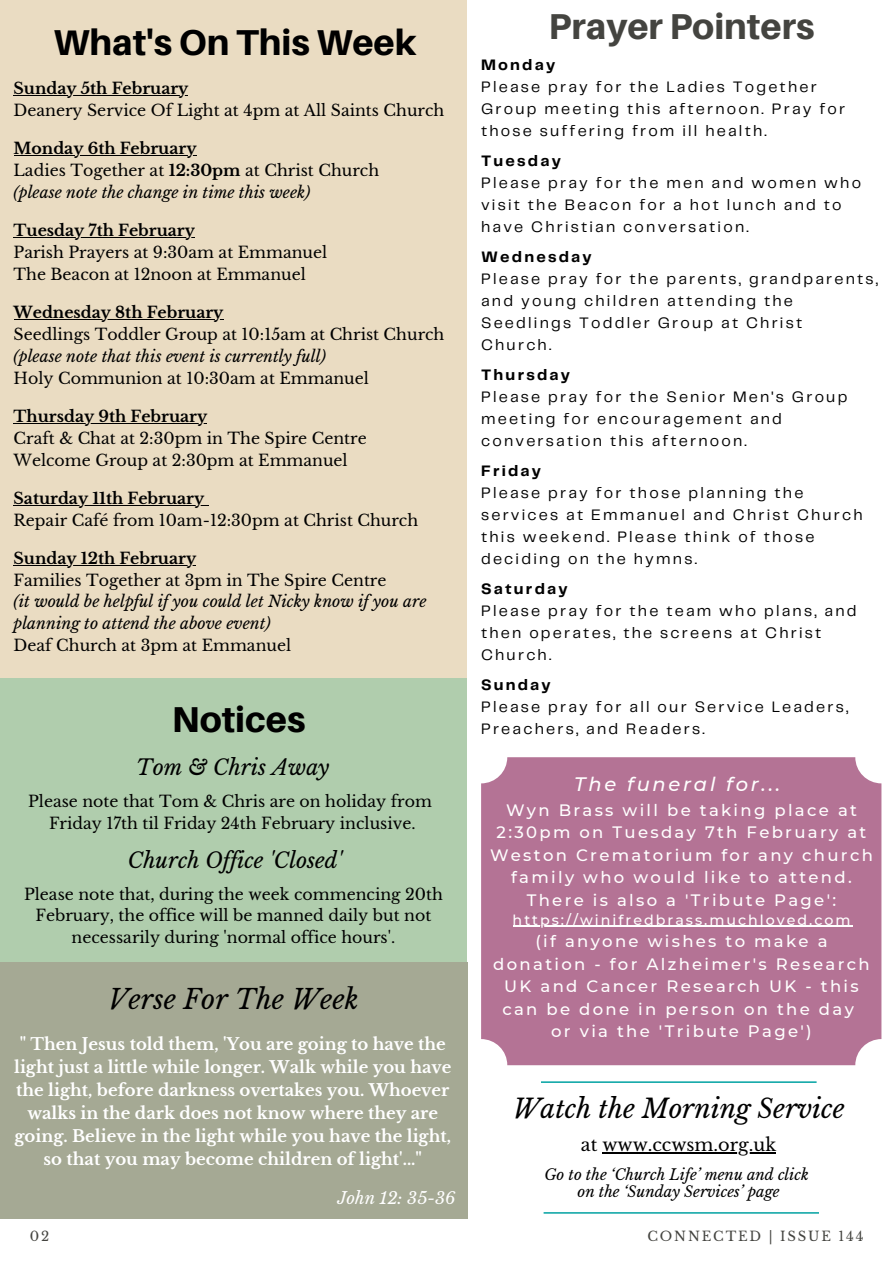
<style>
.page{position:relative;width:893px;height:1264px;background:#fff}
.page>*{position:absolute;margin:0;border:0;box-sizing:border-box;transform-origin:0 0}
.t1{font:800 36px "Aileron";color:#000}
.t2{font:800 36px "Aileron";color:#444440}
.t3{font:italic 27px "Libre Baskerville";color:#000}
.t4{font:italic 26.1px "Libre Baskerville";color:#000}
.t5{font:italic 21.3px "Libre Baskerville";color:#000}
.t6{font:italic 500 19.5px "Montserrat";letter-spacing:.14em;color:#fff}
.t7{font:17.7px "Libre Baskerville";color:#000}
.t8{font:500 16.5px/22.5px "Montserrat";letter-spacing:.14em;color:#fff;text-align:center}
.t9{font:700 16.5px/23px "Libre Baskerville";color:#fff;text-align:center}
.t10{font:italic 16.5px "Libre Baskerville";color:#fff}
.t11{font:15.75px/22px "Telegraf";letter-spacing:.14em;color:#000}
.t12{font:15.75px/21.3px "Libre Baskerville";color:#000}
.t13{font:italic 15.75px/22px "Libre Baskerville";color:#000}
.t14{font:700 15.75px "Libre Baskerville";color:#000}
.t15{font:700 15.75px "Telegraf";letter-spacing:.14em;color:#000}
.t16{font:italic 15px/17px "Libre Baskerville";color:#000;text-align:center}
.t17{font:500 14.25px "Montserrat";letter-spacing:.14em;color:#fff}
.t18{font:13.2px "Libre Baskerville";letter-spacing:.14em;color:#444440}
.s1{font-weight:700;font-style:normal}
.s2{font-style:normal}
</style>
<div class="page">
<div style="left:0;top:668px;width:467px;height:299px;background:#b0cdad"></div>
<div style="left:0;top:0;width:467px;height:678px;background:#eadcc2"></div>
<hr style="left:14px;top:95px;width:174px;height:1px;background:#000">
<hr style="left:14px;top:155px;width:182px;height:1px;background:#000">
<hr style="left:14px;top:237px;width:181px;height:1px;background:#000">
<hr style="left:14px;top:318px;width:209px;height:1px;background:#000">
<hr style="left:14px;top:422px;width:193px;height:1px;background:#000">
<hr style="left:14px;top:504px;width:190px;height:1px;background:#000">
<hr style="left:14px;top:564px;width:182px;height:1px;background:#000">
<div style="left:0;top:962px;width:468px;height:256px;background:#a5a994"></div>
<svg style="left:543px;top:1212px;width:276px;height:1px"></svg>
<hr style="left:602px;top:1152px;width:174px;height:1px;background:#000">
<svg style="left:541px;top:1081px;width:275px;height:1px"></svg>
<div style="left:481px;top:757px;width:400px;height:308px;background:#b47395;border-radius:26px"></div>
<hr style="left:512px;top:925px;width:340px;height:1px;background:#fff">
<h1 class="t1" style="left:53px;top:20px;width:364px">What's On This Week</h1>
<p class="t14" style="left:14px;top:78px;width:176px">Sunday 5th February</p>
<p class="t12" style="left:14px;top:99px;width:432px">Deanery Service Of Light at 4pm at All Saints Church</p>
<p class="t13" style="left:14px;top:137px;width:367px"><span class="s1">Monday 6th February<br></span><span class="s2">Ladies Together at</span> <span class="s1">12:30pm</span> <span class="s2">at Christ Church </span>(please note the change in time this week)</p>
<p class="t14" style="left:14px;top:220px;width:183px">Tuesday 7th February</p>
<p class="t12" style="left:14px;top:241px;width:315px;line-height:22px">Parish Prayers at 9:30am at Emmanuel<br>The Beacon at 12noon at Emmanuel</p>
<p class="t14" style="left:14px;top:302px;width:211px">Wednesday 8th February</p>
<p class="t12" style="left:14px;top:323px;width:432px">Seedlings Toddler Group at 10:15am at Christ Church</p>
<p class="t13" style="left:14px;top:345px;width:314px">(please note that this event is currently full)</p>
<p class="t12" style="left:14px;top:367px;width:357px">Holy Communion at 10:30am at Emmanuel</p>
<p class="t14" style="left:14px;top:406px;width:195px">Thursday 9th February</p>
<p class="t12" style="left:14px;top:427px;width:355px;line-height:22px">Craft &amp; Chat at 2:30pm in The Spire Centre<br>Welcome Group at 2:30pm at Emmanuel</p>
<p class="t14" style="left:14px;top:488px;width:192px">Saturday 11th February</p>
<p class="t12" style="left:14px;top:509px;width:406px">Repair Café from 10am-12:30pm at Christ Church</p>
<p class="t14" style="left:14px;top:548px;width:184px">Sunday 12th February</p>
<p class="t12" style="left:14px;top:569px;width:374px">Families Together at 3pm in The Spire Centre</p>
<p class="t13" style="left:14px;top:591px;width:414px">(it would be helpful if you could let Nicky know if you are planning to attend the above event)</p>
<p class="t12" style="left:14px;top:635px;width:279px">Deaf Church at 3pm at Emmanuel</p>
<h1 class="t1" style="left:172px;top:696px;width:135px">Notices</h1>
<h3 class="t5" style="left:136px;top:754px;width:195px">Tom &amp; Chris Away</h3>
<p class="t12" style="left:28px;top:791px;width:405px;text-align:center">Please note that Tom &amp; Chris are on holiday from<br>Friday 17th til Friday 24th February inclusive.</p>
<h3 class="t5" style="left:128px;top:847px;width:216px">Church Of ice 'Closed'</h3>
<p class="t12" style="left:24px;top:883px;width:420px;text-align:center">Please note that, during the week commencing 20th<br>February, the office will be manned daily but not necessarily during 'normal office hours'.</p>
<h2 class="t3" style="left:108px;top:982px;width:252px">Verse For The Week</h2>
<p class="t9" style="left:14px;top:1032px;width:439px">" Then Jesus told them, 'You are going to have the light just a little while longer. Walk while you have the light, before darkness overtakes you. Whoever walks in the dark does not know where they are going. Believe in the light while you have the light, so that you may become children of light'..."</p>
<p class="t10" style="left:337px;top:1188px;width:119px">John 12: 35-36</p>
<h1 class="t2" style="left:548px;top:5px;width:267px">Prayer Pointers</h1>
<p class="t15" style="left:481px;top:58px;width:76px">Monday</p>
<p class="t11" style="left:481px;top:77px;width:365px">Please pray for the Ladies Together<br>Group meeting this afternoon. Pray for those suffering from ill health.</p>
<p class="t15" style="left:481px;top:154px;width:81px">Tuesday</p>
<p class="t11" style="left:481px;top:173px;width:381px">Please pray for the men and women who visit the Beacon for a hot lunch and to have Christian conversation.</p>
<p class="t15" style="left:481px;top:250px;width:112px">Wednesday</p>
<p class="t11" style="left:481px;top:269px;width:398px">Please pray for the parents, grandparents, and young children attending the<br>Seedlings Toddler Group at Christ<br>Church.</p>
<p class="t15" style="left:481px;top:368px;width:90px">Thursday</p>
<p class="t11" style="left:481px;top:387px;width:368px">Please pray for the Senior Men's Group meeting for encouragement and conversation this afternoon.</p>
<p class="t15" style="left:481px;top:464px;width:61px">Friday</p>
<p class="t11" style="left:481px;top:483px;width:383px">Please pray for those planning the services at Emmanuel and Christ Church this weekend. Please think of those deciding on the hymns.</p>
<p class="t15" style="left:481px;top:582px;width:88px">Saturday</p>
<p class="t11" style="left:481px;top:600px;width:377px">Please pray for the team who plans, and then operates, the screens at Christ<br>Church.</p>
<p class="t15" style="left:481px;top:678px;width:71px">Sunday</p>
<p class="t11" style="left:481px;top:696px;width:369px">Please pray for all our Service Leaders,<br>Preachers, and Readers.</p>
<p class="t6" style="left:574px;top:772px;width:207px">The funeral for...</p>
<p class="t8" style="left:490px;top:798px;width:384px">Wyn Brass will be taking place at<br>2:30pm on Tuesday 7th February at<br>Weston Crematorium for any church family who would like to attend.<br>There is also a 'Tribute Page':</p>
<p class="t17" style="left:512px;top:910px;width:339px">https://winifredbrass.muchloved.com</p>
<p class="t8" style="left:493px;top:930px;width:378px">(if anyone wishes to make a donation - for Alzheimer's Research<br>UK and Cancer Research UK - this can be done in person on the day<br>or via the 'Tribute Page')</p>
<h3 class="t4" style="left:512px;top:1093px;width:333px">Watch the Morning Service</h3>
<p class="t7" style="left:581px;top:1133px;width:197px">at www.ccwsm.org.uk</p>
<p class="t16" style="left:544px;top:1165px;width:266px">Go to the ‘Church Life’ menu and click on the ‘Sunday Services’ page</p>
<p class="t18" style="left:30px;top:1227px;width:21px">02</p>
<p class="t18" style="left:647px;top:1227px;width:218px">CONNECTED | ISSUE 144</p>
</div>
